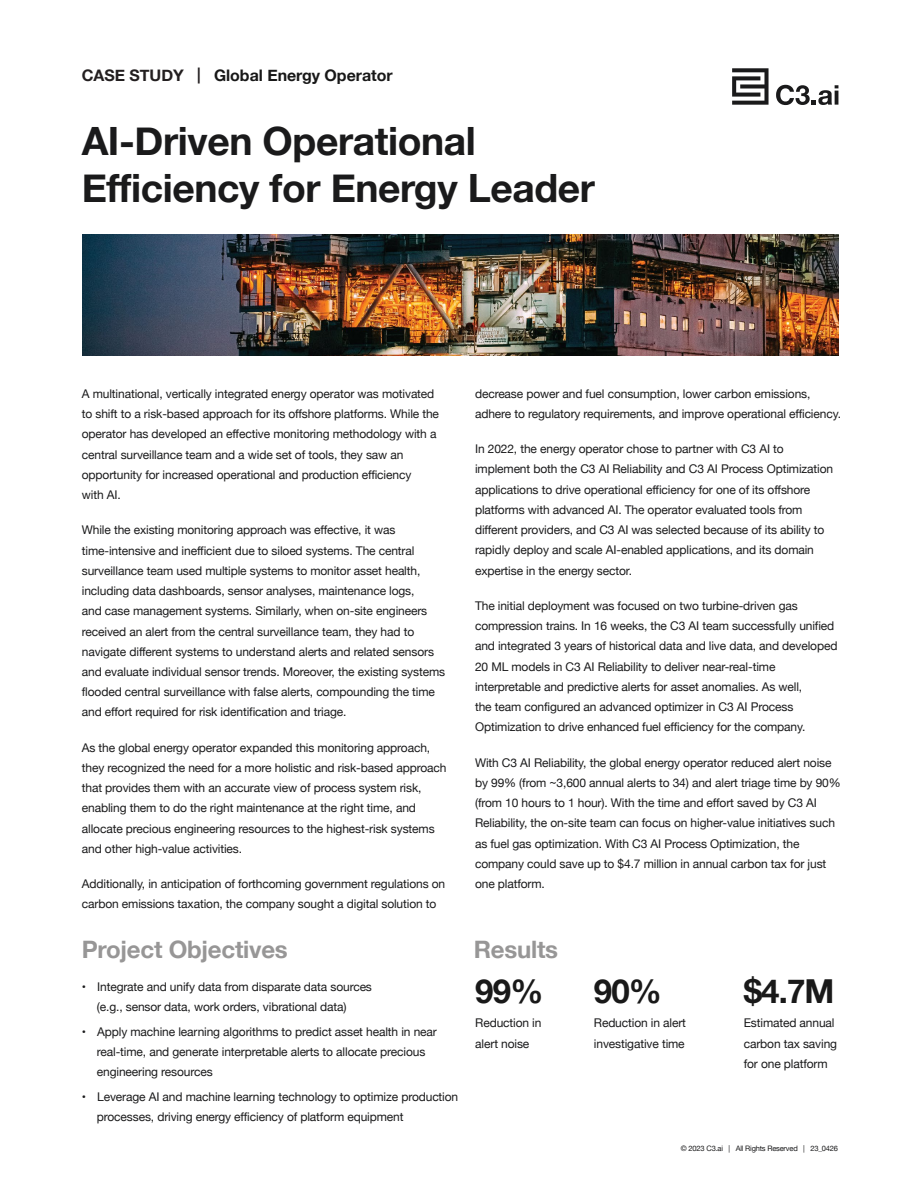
<style>
.page{position:relative;width:918px;height:1188px;background:#fff}
.page>*{position:absolute;margin:0;border:0;box-sizing:border-box;transform-origin:0 0}
.t1{font:700 39px/46.8px "Helvetica Neue";letter-spacing:-.01em;color:#1a1a1b}
.t2{font:700 33px "Helvetica Neue";color:#191919}
.t3{font:700 24px "Helvetica Neue";letter-spacing:-.01em;color:#979696}
.t4{font:700 15.9px "Helvetica Neue";color:#181818}
.t5{font:12px/20.2px "Helvetica Neue";letter-spacing:-.01em;color:#1a1a1b}
.t6{font:7.5px "Helvetica Neue";letter-spacing:-.025em;color:#1a1a1b}
.s1{color:#231f20}
</style>
<div class="page">
<svg style="left:732px;top:68px;width:37px;height:37px"></svg>
<svg style="left:776px;top:85px;width:62px;height:20px"></svg>
<img style="left:82px;top:234px;width:756px;height:122px">
<h3 class="t4" style="left:82px;top:63px;width:313px"><span class="s1">CASE STUDY |</span> Global Energy Operator</h3>
<h1 class="t1" style="left:82px;top:119px;width:515px">AI-Driven Operational<br>Efficiency for Energy Leader</h1>
<p class="t5" style="left:82px;top:384px;width:359px">A multinational, vertically integrated energy operator was motivated to shift to a risk-based approach for its offshore platforms. While the operator has developed an effective monitoring methodology with a central surveillance team and a wide set of tools, they saw an opportunity for increased operational and production efficiency<br>with AI.</p>
<p class="t5" style="left:82px;top:521px;width:365px">While the existing monitoring approach was effective, it was time-intensive and inefficient due to siloed systems. The central surveillance team used multiple systems to monitor asset health, including data dashboards, sensor analyses, maintenance logs,<br>and case management systems. Similarly, when on-site engineers received an alert from the central surveillance team, they had to navigate different systems to understand alerts and related sensors and evaluate individual sensor trends. Moreover, the existing systems flooded central surveillance with false alerts, compounding the time and effort required for risk identification and triage.</p>
<p class="t5" style="left:82px;top:738px;width:366px">As the global energy operator expanded this monitoring approach, they recognized the need for a more holistic and risk-based approach that provides them with an accurate view of process system risk, enabling them to do the right maintenance at the right time, and allocate precious engineering resources to the highest-risk systems and other high-value activities.</p>
<p class="t5" style="left:82px;top:875px;width:365px">Additionally, in anticipation of forthcoming government regulations on carbon emissions taxation, the company sought a digital solution to</p>
<p class="t5" style="left:475px;top:384px;width:368px">decrease power and fuel consumption, lower carbon emissions, adhere to regulatory requirements, and improve operational efficiency.</p>
<p class="t5" style="left:475px;top:440px;width:360px">In 2022, the energy operator chose to partner with C3 AI to implement both the C3 AI Reliability and C3 AI Process Optimization applications to drive operational efficiency for one of its offshore platforms with advanced AI. The operator evaluated tools from different providers, and C3 AI was selected because of its ability to rapidly deploy and scale AI-enabled applications, and its domain expertise in the energy sector.</p>
<p class="t5" style="left:475px;top:596px;width:364px">The initial deployment was focused on two turbine-driven gas compression trains. In 16 weeks, the C3 AI team successfully unified and integrated 3 years of historical data and live data, and developed 20 ML models in C3 AI Reliability to deliver near-real-time interpretable and predictive alerts for asset anomalies. As well,<br>the team configured an advanced optimizer in C3 AI Process Optimization to drive enhanced fuel efficiency for the company.</p>
<p class="t5" style="left:475px;top:753px;width:367px">With C3 AI Reliability, the global energy operator reduced alert noise by 99% (from ~3,600 annual alerts to 34) and alert triage time by 90% (from 10 hours to 1 hour). With the time and effort saved by C3 AI Reliability, the on-site team can focus on higher-value initiatives such as fuel gas optimization. With C3 AI Process Optimization, the company could save up to $4.7 million in annual carbon tax for just one platform.</p>
<h3 class="t3" style="left:82px;top:930px;width:208px">Project Objectives</h3>
<h3 class="t3" style="left:474px;top:930px;width:86px">Results</h3>
<p class="t5" style="left:97px;top:977px;width:277px;text-indent:-15px">• Integrate and unify data from disparate data sources (e.g., sensor data, work orders, vibrational data)</p>
<p class="t5" style="left:97px;top:1022px;width:342px;text-indent:-15px">• Apply machine learning algorithms to predict asset health in near real-time, and generate interpretable alerts to allocate precious engineering resources</p>
<p class="t5" style="left:97px;top:1087px;width:363px;text-indent:-15px">• Leverage AI and machine learning technology to optimize production processes, driving energy efficiency of platform equipment</p>
<h2 class="t2" style="left:475px;top:966px;width:70px">99%</h2>
<p class="t5" style="left:475px;top:1014px;width:68px">Reduction in alert noise</p>
<h2 class="t2" style="left:594px;top:966px;width:70px">90%</h2>
<p class="t5" style="left:594px;top:1014px;width:94px">Reduction in alert investigative time</p>
<h2 class="t2" style="left:744px;top:966px;width:92px">$4.7M</h2>
<p class="t5" style="left:744px;top:1014px;width:95px">Estimated annual carbon tax saving for one platform</p>
<p class="t6" style="left:681px;top:1143px;width:159px">© 2023 C3.ai | All Rights Reserved | 23_0426</p>
</div>
